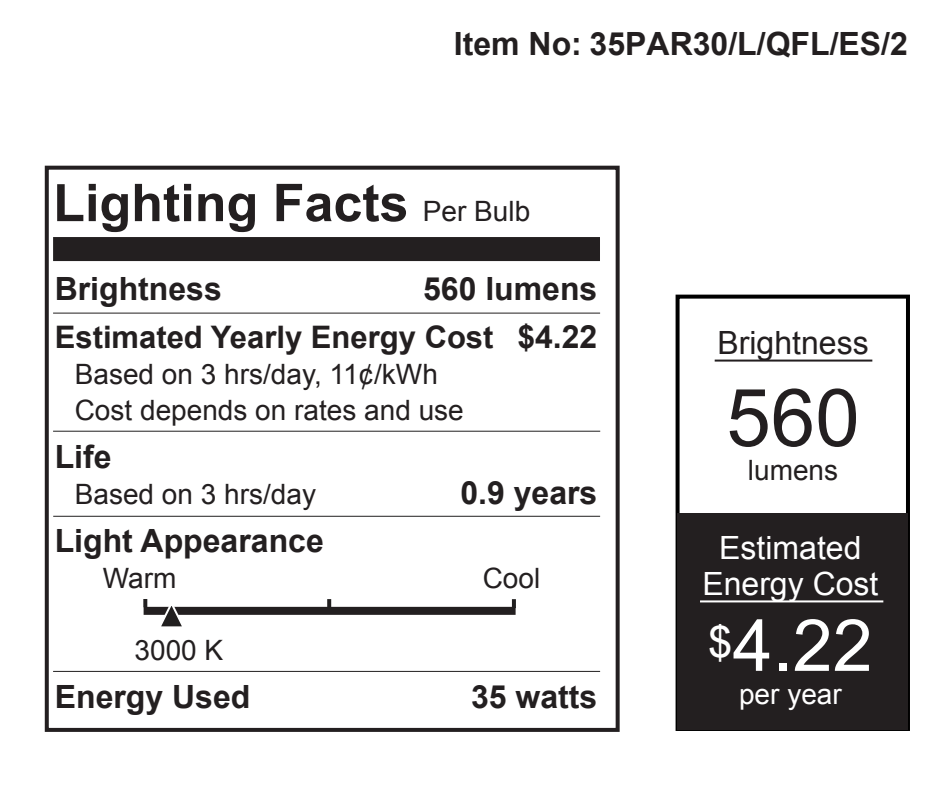
<style>
.page{position:relative;width:944px;height:790px;background:#fff}
.page>*{position:absolute;margin:0;border:0;box-sizing:border-box;transform-origin:0 0}
.t1{font:80px "Arial";color:#231f20}
.t2{font:72px "Arial";color:#fff}
.t3{font:700 52px "Arial";color:#231f20}
.t4{font:700 32px/48px "Arial";color:#231f20;text-align:right}
.t5{font:32px/36px "Arial";color:#fff;text-align:center}
.t6{font:32px "Arial";color:#231f20}
.t7{font:700 31.2px "Arial";color:#231f20}
.t8{font:28px/36px "Arial";color:#231f20}
.t9{font:28px "Arial";color:#fff}
.s1{font-weight:400;font-size:28px}
</style>
<div class="page">
<div style="left:676px;top:294px;width:234px;height:436px;border:4px solid #000"></div>
<div style="left:677px;top:513px;width:231px;height:216px;background:#231f20"></div>
<hr style="left:715px;top:359px;width:157px;height:2px;background:#231f20">
<hr style="left:700px;top:600px;width:183px;height:2px;background:#fff">
<div style="left:45px;top:166px;width:575px;height:565px;background:#fff;border:4px solid #231f20"></div>
<hr style="left:53px;top:670px;width:547px;height:2px;background:#211f1f">
<hr style="left:53px;top:515px;width:547px;height:2px;background:#211f1f">
<hr style="left:53px;top:430px;width:547px;height:2px;background:#211f1f">
<hr style="left:53px;top:312px;width:547px;height:2px;background:#211f1f">
<div style="left:53px;top:237px;width:547px;height:24px;background:#231f20"></div>
<div style="left:144px;top:606px;width:372px;height:8px;background:#231f20"></div>
<svg style="left:512px;top:599px;width:4px;height:8px"></svg>
<svg style="left:327px;top:599px;width:4px;height:8px"></svg>
<svg style="left:143px;top:599px;width:4px;height:8px"></svg>
<svg style="left:157px;top:606px;width:30px;height:21px"></svg>
<p class="t4" style="left:454px;top:20px;width:456px">Item No: 35PAR30/L/QFL/ES/2</p>
<h3 class="t3" style="left:53px;top:173px;width:479px">Lighting Facts <span class="s1">Per Bulb</span></h3>
<p class="t4" style="left:423px;top:264px;width:176px">560 lumens $4.22</p>
<p class="t4" style="left:55px;top:264px;width:169px">Brightness</p>
<p class="t7" style="left:55px;top:319px;width:440px">Estimated Yearly Energy Cost</p>
<p class="t8" style="left:75px;top:355px;width:391px">Based on 3 hrs/day, 11¢/kWh<br>Cost depends on rates and use</p>
<p class="t4" style="left:55px;top:432px;width:58px">Life</p>
<p class="t8" style="left:75px;top:475px;width:243px">Based on 3 hrs/day</p>
<p class="t4" style="left:55px;top:516px;width:271px">Light Appearance</p>
<p class="t8" style="left:103px;top:559px;width:75px">Warm</p>
<p class="t8" style="left:483px;top:559px;width:59px">Cool</p>
<p class="t4" style="left:460px;top:468px;width:138px">0.9 years</p>
<p class="t8" style="left:135px;top:631px;width:90px">3000 K</p>
<p class="t4" style="left:55px;top:672px;width:197px">Energy Used</p>
<p class="t4" style="left:471px;top:672px;width:128px">35 watts</p>
<p class="t6" style="left:718px;top:324px;width:153px">Brightness</p>
<h1 class="t1" style="left:726px;top:373px;width:135px">560</h1>
<p class="t8" style="left:748px;top:451px;width:92px">lumens</p>
<p class="t5" style="left:702px;top:529px;width:178px">Estimated<br>Energy Cost</p>
<h2 class="t2" style="left:708px;top:605px;width:166px"><sup>$</sup>4.22</h2>
<p class="t9" style="left:739px;top:678px;width:104px">per year</p>
</div>
